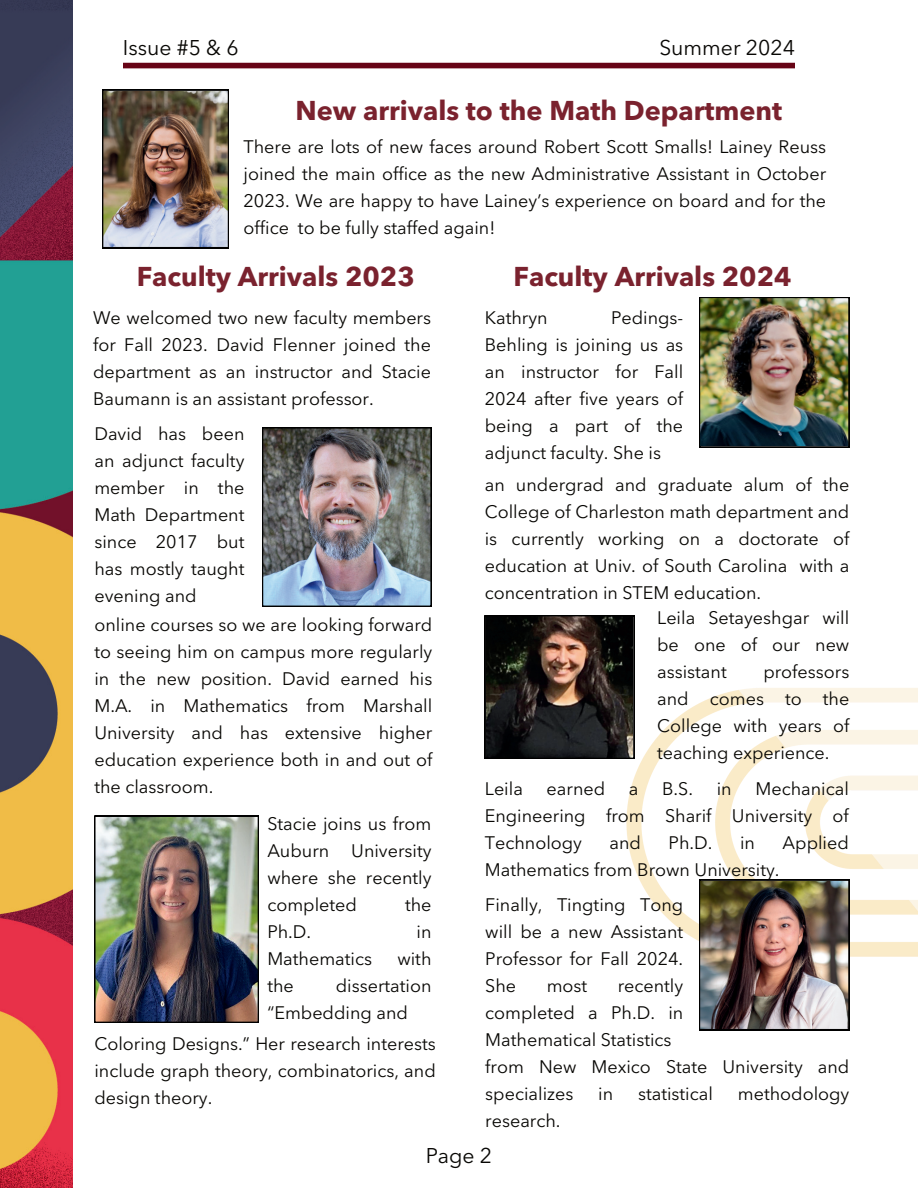
<style>
.page{position:relative;width:918px;height:1188px;background:#fff}
.page>*{position:absolute;margin:0;border:0;box-sizing:border-box;transform-origin:0 0}
.t1{font:700 27px "Avenir Next LT Pro";color:#7a222e}
.t2{font:21.15px "Avenir Next LT Pro";color:#080704}
.t3{font:18px/27px "Avenir Next LT Pro";color:#080704;text-align:justify}
</style>
<div class="page">
<img style="left:0;top:0;width:72px;height:1188px">
<div style="left:123px;top:63px;width:672px;height:5px;background:#670416"></div>
<img style="left:94px;top:816px;width:165px;height:207px">
<img style="left:262px;top:427px;width:170px;height:179px">
<img style="left:626px;top:642px;width:292px;height:332px">
<img style="left:699px;top:880px;width:150px;height:150px">
<img style="left:485px;top:615px;width:149px;height:144px">
<img style="left:699px;top:297px;width:150px;height:150px">
<img style="left:102px;top:90px;width:127px;height:158px">
<p class="t2" style="left:123px;top:35px;width:117px">Issue #5 &amp; 6</p>
<p class="t2" style="left:659px;top:35px;width:137px">Summer 2024</p>
<h1 class="t1" style="left:295px;top:94px;width:488px">New arrivals to the Math Department</h1>
<p class="t3" style="left:244px;top:133px;width:584px">There are lots of new faces around Robert Scott Smalls! Lainey Reuss joined the main office as the new Administrative Assistant in October 2023. We are happy to have Lainey’s experience on board and for the office to be fully staffed again!</p>
<h1 class="t1" style="left:137px;top:260px;width:280px">Faculty Arrivals 2023</h1>
<p class="t3" style="left:93px;top:304px;width:340px">We welcomed two new faculty members for Fall 2023. David Flenner joined the department as an instructor and Stacie Baumann is an assistant professor.</p>
<p class="t3" style="left:94px;top:421px;width:340px;text-align:left">David has been<br>an adjunct faculty<br>member in the<br>Math Department<br>since 2017 but<br>has mostly taught<br>evening and<br>online courses so we are looking forward to seeing him on campus more regularly in the new position. David earned his<br>M.A. in Mathematics from Marshall<br>University and has extensive higher education experience both in and out of the classroom.</p>
<p class="t3" style="left:267px;top:810px;width:166px">Stacie joins us from Auburn University where she recently completed</p>
<p class="t3" style="left:405px;top:891px;width:28px">the</p>
<p class="t3" style="left:267px;top:918px;width:45px">Ph.D.</p>
<p class="t3" style="left:417px;top:918px;width:16px">in</p>
<p class="t3" style="left:267px;top:945px;width:106px">Mathematics</p>
<p class="t3" style="left:397px;top:945px;width:36px">with</p>
<p class="t3" style="left:267px;top:972px;width:28px">the</p>
<p class="t3" style="left:267px;top:972px;width:166px;text-indent:68px">dissertation “Embedding and</p>
<p class="t3" style="left:94px;top:1031px;width:343px">Coloring Designs.” Her research interests include graph theory, combinatorics, and design theory.</p>
<h1 class="t1" style="left:514px;top:260px;width:280px">Faculty Arrivals 2024</h1>
<p class="t3" style="left:485px;top:304px;width:64px">Kathryn</p>
<p class="t3" style="left:485px;top:304px;width:200px;text-indent:126px">Pedings-Behling is joining us as an instructor for Fall 2024 after five years of being a part of the adjunct faculty. She is</p>
<p class="t3" style="left:485px;top:471px;width:366px">an undergrad and graduate alum of the College of Charleston math department and is currently working on a doctorate of education at Univ. of South Carolina with a concentration in STEM education.</p>
<p class="t3" style="left:657px;top:604px;width:194px">Leila Setayeshgar will be one of our new assistant</p>
<p class="t3" style="left:657px;top:658px;width:194px;text-indent:106px">professors and comes to the College with years of teaching experience.</p>
<p class="t3" style="left:485px;top:775px;width:366px;text-indent:271px">Mechanical Engineering from Sharif University of Technology</p>
<p class="t3" style="left:485px;top:775px;width:40px">Leila</p>
<p class="t3" style="left:547px;top:775px;width:60px">earned</p>
<p class="t3" style="left:629px;top:775px;width:11px">a</p>
<p class="t3" style="left:662px;top:775px;width:32px">B.S.</p>
<p class="t3" style="left:717px;top:775px;width:16px">in</p>
<p class="t3" style="left:610px;top:829px;width:33px">and</p>
<p class="t3" style="left:669px;top:829px;width:45px">Ph.D.</p>
<p class="t3" style="left:740px;top:829px;width:16px">in</p>
<p class="t3" style="left:783px;top:829px;width:68px">Applied</p>
<p class="t3" style="left:485px;top:856px;width:296px">Mathematics from Brown University.</p>
<p class="t3" style="left:485px;top:892px;width:199px">Finally, Tingting Tong will be a new Assistant Professor for Fall 2024.<br>She</p>
<p class="t3" style="left:485px;top:973px;width:366px;text-align:left;text-indent:132px">recently<br>completed a Ph.D. in<br>Mathematical Statistics<br>from New Mexico State University and specializes</p>
<p class="t3" style="left:547px;top:973px;width:42px">most</p>
<p class="t3" style="left:598px;top:1081px;width:16px">in</p>
<p class="t3" style="left:638px;top:1081px;width:76px">statistical</p>
<p class="t3" style="left:738px;top:1081px;width:113px">methodology</p>
<p class="t3" style="left:485px;top:1108px;width:77px">research.</p>
<p class="t2" style="left:426px;top:1143px;width:68px">Page 2</p>
</div>
